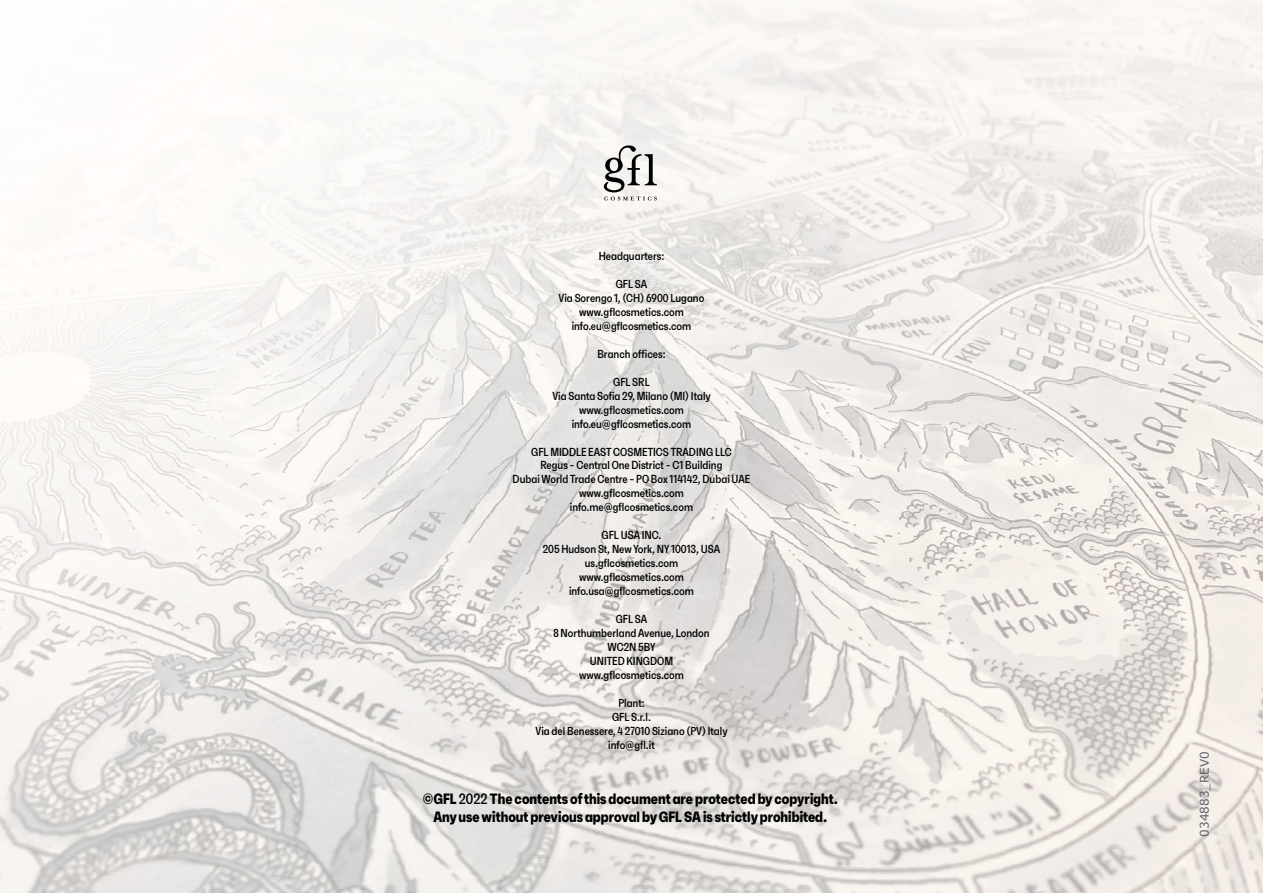
<style>
.page{position:relative;width:1263px;height:893px;background:#fff}
.page>*{position:absolute;margin:0;border:0;box-sizing:border-box;transform-origin:0 0}
.t1{font:700 15px/18px "Faktum X Con";color:#000;text-align:center}
.t2{font:12px "Verdana";color:#5d6268}
.t3{font:500 11.7px/14px "Faktum X Con";color:#000;text-align:center}
.s1{font-weight:500}
</style>
<div class="page">
<img style="left:0;top:0;width:1263px;height:893px">
<svg style="left:600px;top:143px;width:57px;height:57px"></svg>
<p class="t3" style="left:599px;top:249px;width:67px">Headquarters:</p>
<p class="t3" style="left:559px;top:277px;width:147px">GFL SA<br>Via Sorengo 1, (CH) 6900 Lugano www.gflcosmetics.com info.eu@gflcosmetics.com</p>
<p class="t3" style="left:597px;top:347px;width:70px">Branch offices:</p>
<p class="t3" style="left:552px;top:375px;width:160px">GFL SRL<br>Via Santa Sofia 29, Milano (MI) Italy www.gflcosmetics.com info.eu@gflcosmetics.com</p>
<p class="t3" style="left:513px;top:444px;width:239px">GFL MIDDLE EAST COSMETICS TRADING LLC<br>Regus - Central One District - C1 Building<br>Dubai World Trade Centre - PO Box 114142, Dubai UAE www.gflcosmetics.com<br>info.me@gflcosmetics.com</p>
<p class="t3" style="left:543px;top:528px;width:179px">GFL USA INC.<br>205 Hudson St, New York, NY 10013, USA us.gflcosmetics.com www.gflcosmetics.com info.usa@gflcosmetics.com</p>
<p class="t3" style="left:553px;top:612px;width:158px">GFL SA<br>8 Northumberland Avenue, London<br>WC2N 5BY<br>UNITED KINGDOM www.gflcosmetics.com</p>
<p class="t3" style="left:535px;top:695px;width:194px">Plant:<br>GFL S.r.l.<br>Via del Benessere, 4 27010 Siziano (PV) Italy info@gfl.it</p>
<p class="t1" style="left:423px;top:789px;width:416px">©GFL <span class="s1">2022</span> The contents of this document are protected by copyright.<br>Any use without previous approval by GFL SA is strictly prohibited.</p>
<p class="t2" style="left:1197px;top:837px;width:87px;rotate:-90deg">034883_REV0</p>
</div>
